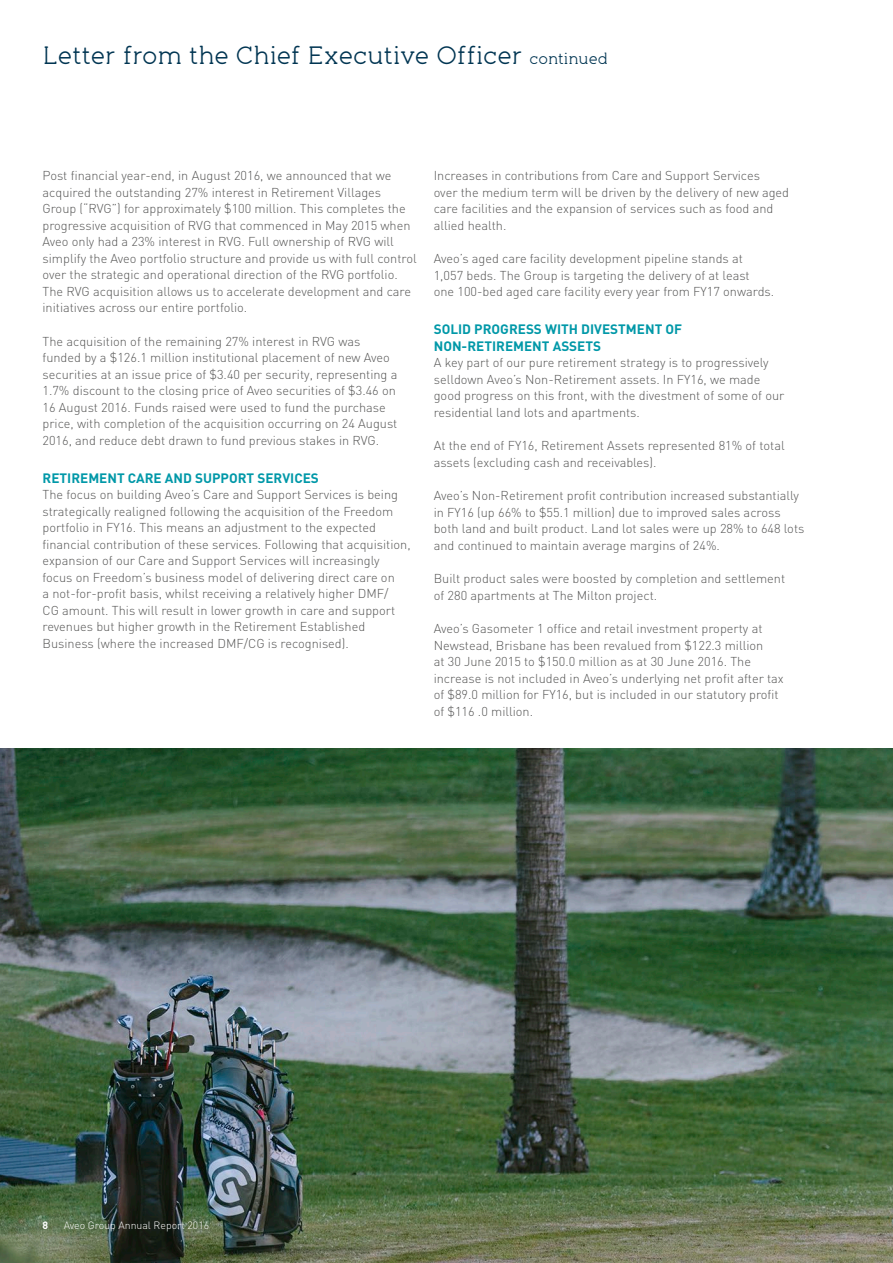
<style>
.page{position:relative;width:893px;height:1263px;background:#fff}
.page>*{position:absolute;margin:0;border:0;box-sizing:border-box;transform-origin:0 0}
.t1{font:24px "pironv 2";color:#003552}
.t2{font:700 13.5px/16.5px "DIN";color:#0098a8}
.t3{font:300 12.75px/16.5px "DIN";color:#565655}
.t4{font:300 10.5px "DIN";color:#fff}
.t5{font:700 10.5px "DIN";color:#fff}
.s1{font-size:15px}
</style>
<div class="page">
<img style="left:0;top:748px;width:893px;height:515px">
<h1 class="t1" style="left:43px;top:41px;width:567px">Letter from the Chief Executive Officer <span class="s1">continued</span></h1>
<p class="t3" style="left:43px;top:167px;width:376px">Post financial year-end, in August 2016, we announced that we acquired the outstanding 27% interest in Retirement Villages Group (“RVG”) for approximately $100 million. This completes the progressive acquisition of RVG that commenced in May 2015 when Aveo only had a 23% interest in RVG. Full ownership of RVG will simplify the Aveo portfolio structure and provide us with full control over the strategic and operational direction of the RVG portfolio.<br>The RVG acquisition allows us to accelerate development and care initiatives across our entire portfolio.</p>
<p class="t3" style="left:43px;top:333px;width:356px">The acquisition of the remaining 27% interest in RVG was funded by a $126.1 million institutional placement of new Aveo securities at an issue price of $3.40 per security, representing a 1.7% discount to the closing price of Aveo securities of $3.46 on 16 August 2016. Funds raised were used to fund the purchase price, with completion of the acquisition occurring on 24 August 2016, and reduce debt drawn to fund previous stakes in RVG.</p>
<p class="t2" style="left:43px;top:469px;width:278px">RETIREMENT CARE AND SUPPORT SERVICES</p>
<p class="t3" style="left:43px;top:486px;width:370px">The focus on building Aveo’s Care and Support Services is being strategically realigned following the acquisition of the Freedom portfolio in FY16. This means an adjustment to the expected financial contribution of these services. Following that acquisition, expansion of our Care and Support Services will increasingly focus on Freedom’s business model of delivering direct care on<br>a not-for-profit basis, whilst receiving a relatively higher DMF/<br>CG amount. This will result in lower growth in care and support revenues but higher growth in the Retirement Established Business (where the increased DMF/CG is recognised).</p>
<p class="t3" style="left:434px;top:167px;width:357px">Increases in contributions from Care and Support Services<br>over the medium term will be driven by the delivery of new aged care facilities and the expansion of services such as food and allied health.</p>
<p class="t3" style="left:434px;top:250px;width:342px">Aveo’s aged care facility development pipeline stands at<br>1,057 beds. The Group is targeting the delivery of at least<br>one 100-bed aged care facility every year from FY17 onwards.</p>
<p class="t2" style="left:434px;top:320px;width:250px">SOLID PROGRESS WITH DIVESTMENT OF<br>NON-RETIREMENT ASSETS</p>
<p class="t3" style="left:434px;top:354px;width:352px">A key part of our pure retirement strategy is to progressively selldown Aveo’s Non-Retirement assets. In FY16, we made good progress on this front, with the divestment of some of our residential land lots and apartments.</p>
<p class="t3" style="left:434px;top:437px;width:352px">At the end of FY16, Retirement Assets represented 81% of total assets (excluding cash and receivables).</p>
<p class="t3" style="left:434px;top:487px;width:372px">Aveo’s Non-Retirement profit contribution increased substantially in FY16 (up 66% to $55.1 million) due to improved sales across both land and built product. Land lot sales were up 28% to 648 lots and continued to maintain average margins of 24%.</p>
<p class="t3" style="left:434px;top:570px;width:353px">Built product sales were boosted by completion and settlement of 280 apartments at The Milton project.</p>
<p class="t3" style="left:434px;top:620px;width:352px">Aveo’s Gasometer 1 office and retail investment property at Newstead, Brisbane has been revalued from $122.3 million<br>at 30 June 2015 to $150.0 million as at 30 June 2016. The increase is not included in Aveo’s underlying net profit after tax of $89.0 million for FY16, but is included in our statutory profit of $116 .0 million.</p>
<p class="t5" style="left:43px;top:1218px;width:7px">8</p>
<p class="t4" style="left:64px;top:1219px;width:147px">Aveo Group Annual Report 2016</p>
</div>
